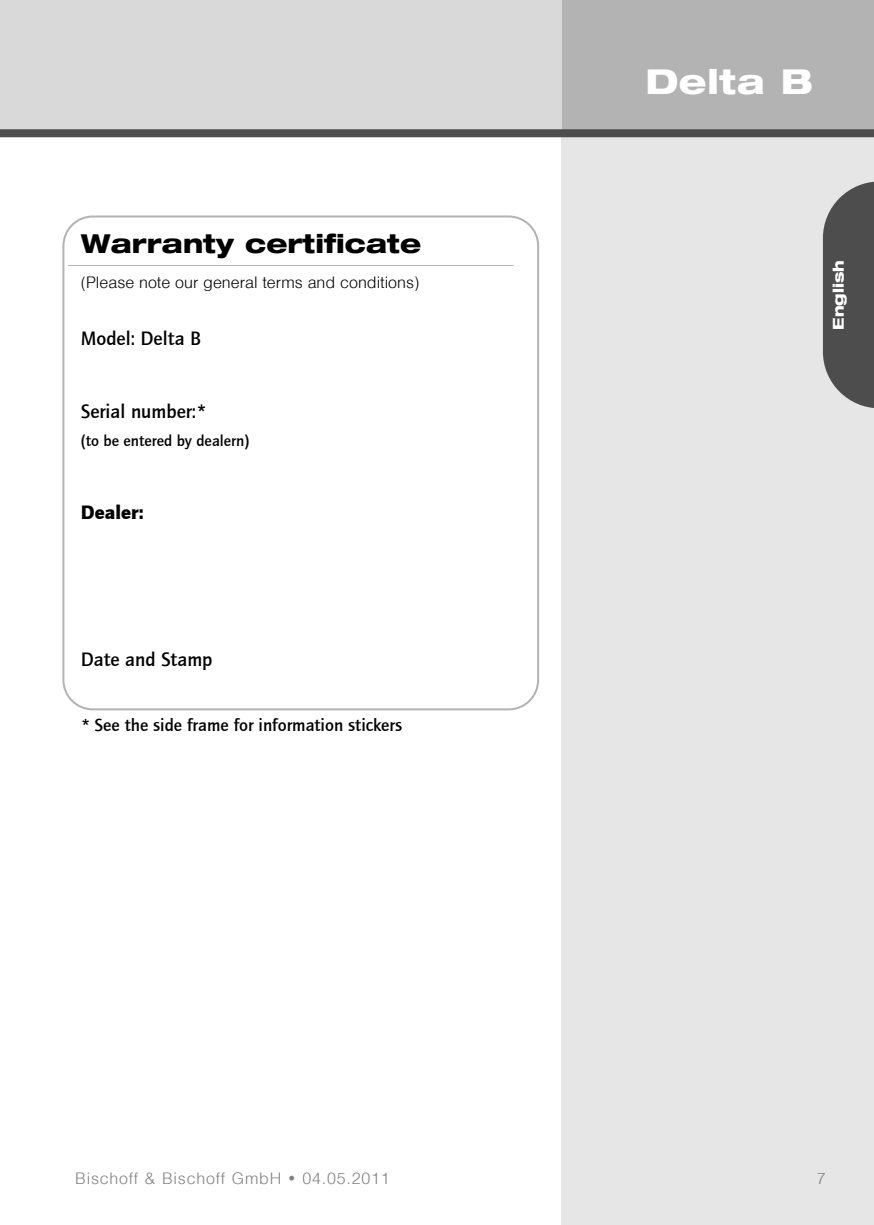
<style>
.page{position:relative;width:874px;height:1225px;background:#fff}
.page>*{position:absolute;margin:0;border:0;box-sizing:border-box;transform-origin:0 0}
.t1{font:italic 800 expanded 34.2px "Helvetica Neue";letter-spacing:.02em;color:#fff}
.t2{font:800 expanded 26px "Helvetica Neue";color:#000}
.t3{font:500 20px "Quay Sans";color:#000}
.t4{font:900 20px "Quay Sans";color:#000}
.t5{font:500 18px "Quay Sans";color:#000}
.t6{font:300 16px "Helvetica";color:#000}
.t7{font:300 16px "Helvetica";letter-spacing:.05em;color:#808080}
.t8{font:500 16px "Quay Sans";color:#000}
.t9{font:800 expanded 15px "Helvetica Neue";color:#fff}
</style>
<div class="page">
<div style="left:561px;top:133px;width:312px;height:1092px;background:#e6e6e6"></div>
<div style="left:561px;top:0;width:312px;height:133px;background:#b3b3b3"></div>
<div style="left:0;top:0;width:561px;height:133px;background:#d9d9d9"></div>
<div style="left:0;top:129px;width:873px;height:8px;background:#4d4d4d"></div>
<svg style="left:822px;top:182px;width:51px;height:226px;background:#616161"></svg>
<svg style="left:62px;top:215px;width:477px;height:495px"></svg>
<hr style="left:68px;top:265px;width:445px;height:1px;background:#b3b3b3">
<h2 class="t2" style="left:81px;top:234px;width:342px">Warranty certificate</h2>
<p class="t6" style="left:81px;top:276px;width:340px">(Please note our general terms and conditions)</p>
<p class="t3" style="left:81px;top:330px;width:122px">Model: Delta B</p>
<p class="t3" style="left:81px;top:403px;width:128px">Serial number:*</p>
<p class="t8" style="left:81px;top:434px;width:170px">(to be entered by dealern)</p>
<p class="t4" style="left:81px;top:504px;width:64px">Dealer:</p>
<p class="t3" style="left:81px;top:650px;width:133px">Date and Stamp</p>
<p class="t5" style="left:81px;top:717px;width:322px">* See the side frame for information stickers</p>
<h1 class="t1" style="left:645px;top:68px;width:169px">Delta B</h1>
<p class="t9" style="left:832px;top:330px;width:71px;rotate:-90deg">English</p>
<p class="t7" style="left:75px;top:1171px;width:316px">Bischoff &amp; Bischoff GmbH • 04.05.2011</p>
<p class="t7" style="left:816px;top:1171px;width:10px">7</p>
</div>
